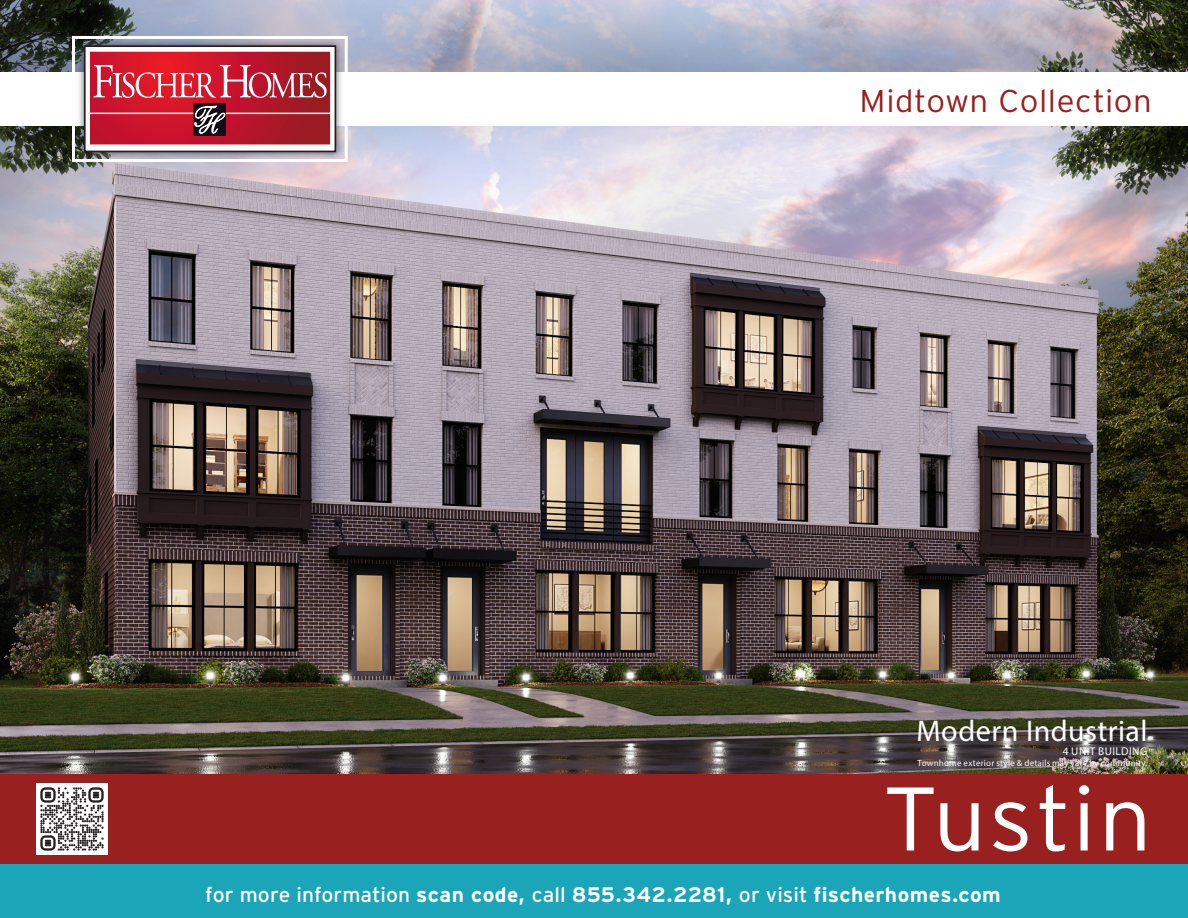
<style>
.page{position:relative;width:1188px;height:918px;background:#fff}
.page>*{position:absolute;margin:0;border:0;box-sizing:border-box;transform-origin:0 0}
.t1{font:300 90px "Interstate";letter-spacing:.025em;color:#fff;scale:1.05 1}
.t2{font:300 31.5px "Interstate";letter-spacing:.015em;color:#98201f;scale:1.05 1}
._2021_fh_thm_brochur{font:30px "Myriad Pro";letter-spacing:.015em;color:#fff}
.t3{font:700 21px "Interstate";letter-spacing:.015em;color:#fff}
._2021_fh_thm_brochur-2{font:11.25px "Myriad Pro";letter-spacing:.035em;color:#fff}
._2021_fh_thm_brochur-3{font:9px "Myriad Pro";letter-spacing:.025em;color:#fff}
.s1{font-weight:400}
</style>
<div class="page">
<img style="left:0;top:126px;width:1188px;height:648px">
<img style="left:0;top:0;width:1188px;height:72px">
<div style="left:0;top:774px;width:1188px;height:90px;background:#98201f"></div>
<div style="left:0;top:864px;width:1188px;height:54px;background:#1aa5b8"></div>
<img style="left:76px;top:40px;width:268px;height:118px">
<svg style="left:87px;top:48px;width:246px;height:101px"></svg>
<div style="left:84px;top:45px;width:252px;height:107px;border:2px solid #231f20"></div>
<hr style="left:88px;top:113px;width:244px;height:1px;background:#fff">
<svg style="left:90px;top:52px;width:240px;height:92px;background:#c13041"></svg>
<div style="left:72px;top:36px;width:276px;height:126px;border:3px solid #fff"></div>
<div style="left:36px;top:783px;width:72px;height:72px;background:#fff"></div>
<svg style="left:40px;top:787px;width:64px;height:64px"></svg>
<h2 class="t2" style="left:860px;top:83px;width:280px">Midtown Collection</h2>
<p class="_2021_fh_thm_brochur" style="left:917px;top:713px;width:232px">Modern Industrial</p>
<p class="_2021_fh_thm_brochur-2" style="left:1063px;top:744px;width:86px">4 UNIT BUILDING</p>
<p class="_2021_fh_thm_brochur-3" style="left:918px;top:757px;width:231px">Townhome exterior style &amp; details may vary by community.</p>
<h1 class="t1" style="left:883px;top:768px;width:258px">Tustin</h1>
<p class="t3" style="left:205px;top:883px;width:797px"><span class="s1">for more information</span> scan code, <span class="s1">call</span> 855.342.2281, <span class="s1">or visit</span> fischerhomes.com</p>
</div>
